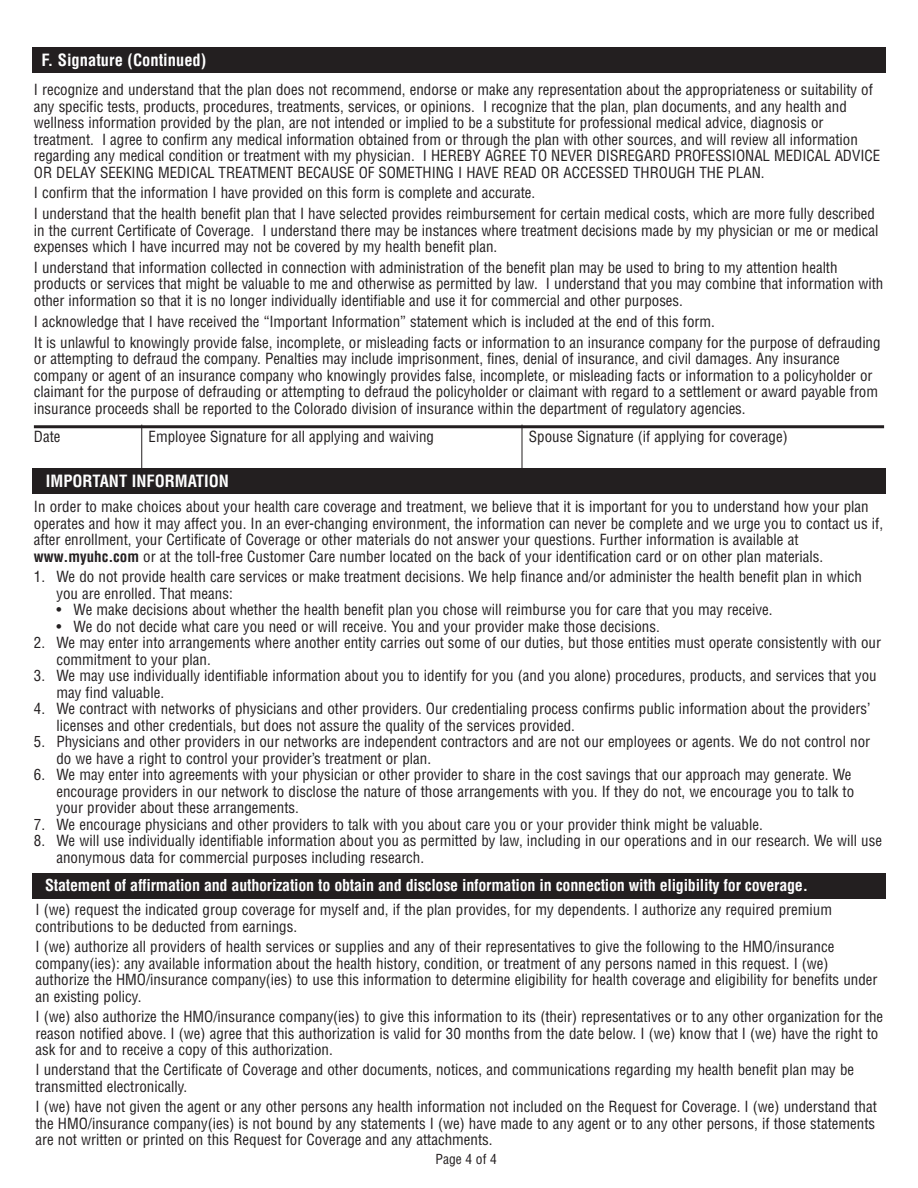
<style>
.page{position:relative;width:918px;height:1188px;background:#fff}
.page>*{position:absolute;margin:0;border:0;box-sizing:border-box;transform-origin:0 0}
.t1{font:700 condensed 16.5px "Helvetica";color:#fff}
.t2{font:700 condensed 16.05px "Helvetica";letter-spacing:-.015em;color:#fff}
.t3{font:condensed 15px/16.5px "Helvetica";color:#231f20}
.t4{font:condensed 13.5px "Helvetica";color:#231f20}
.s1{font-weight:700}
</style>
<div class="page">
<div style="left:32px;top:469px;width:854px;height:25px;background:#231f20"></div>
<div style="left:32px;top:873px;width:854px;height:25px;background:#231f20"></div>
<div style="left:32px;top:47px;width:854px;height:26px;background:#231f20"></div>
<hr style="left:34px;top:425px;width:850px;height:3px;background:#231f20">
<hr style="left:141px;top:425px;width:1px;height:44px;background:#231f20">
<hr style="left:522px;top:425px;width:1px;height:44px;background:#231f20">
<p class="t1" style="left:41px;top:54px;width:166px">F. Signature (Continued)</p>
<p class="t3" style="left:34px;top:83px;width:848px">I recognize and understand that the plan does not recommend, endorse or make any representation about the appropriateness or suitability of any specific tests, products, procedures, treatments, services, or opinions. I recognize that the plan, plan documents, and any health and wellness information provided by the plan, are not intended or implied to be a substitute for professional medical advice, diagnosis or treatment. I agree to confirm any medical information obtained from or through the plan with other sources, and will review all information regarding any medical condition or treatment with my physician. I HEREBY AGREE TO NEVER DISREGARD PROFESSIONAL MEDICAL ADVICE OR DELAY SEEKING MEDICAL TREATMENT BECAUSE OF SOMETHING I HAVE READ OR ACCESSED THROUGH THE PLAN.</p>
<p class="t3" style="left:34px;top:184px;width:843px;line-height:20.9px">I confirm that the information I have provided on this form is complete and accurate.<br>I understand that the health benefit plan that I have selected provides reimbursement for certain medical costs, which are more fully described</p>
<p class="t3" style="left:34px;top:223px;width:846px">in the current Certificate of Coverage. I understand there may be instances where treatment decisions made by my physician or me or medical expenses which I have incurred may not be covered by my health benefit plan.</p>
<p class="t3" style="left:34px;top:261px;width:851px">I understand that information collected in connection with administration of the benefit plan may be used to bring to my attention health products or services that might be valuable to me and otherwise as permitted by law. I understand that you may combine that information with other information so that it is no longer individually identifiable and use it for commercial and other purposes.</p>
<p class="t3" style="left:34px;top:312px;width:848px;line-height:20.9px">I acknowledge that I have received the “Important Information” statement which is included at the end of this form.<br>It is unlawful to knowingly provide false, incomplete, or misleading facts or information to an insurance company for the purpose of defrauding</p>
<p class="t3" style="left:34px;top:352px;width:846px">or attempting to defraud the company. Penalties may include imprisonment, fines, denial of insurance, and civil damages. Any insurance company or agent of an insurance company who knowingly provides false, incomplete, or misleading facts or information to a policyholder or claimant for the purpose of defrauding or attempting to defraud the policyholder or claimant with regard to a settlement or award payable from insurance proceeds shall be reported to the Colorado division of insurance within the department of regulatory agencies.</p>
<p class="t3" style="left:34px;top:430px;width:28px">Date</p>
<p class="t3" style="left:149px;top:430px;width:287px">Employee Signature for all applying and waiving</p>
<p class="t3" style="left:529px;top:430px;width:260px">Spouse Signature (if applying for coverage)</p>
<p class="t1" style="left:46px;top:475px;width:185px">IMPORTANT INFORMATION</p>
<p class="t3" style="left:34px;top:500px;width:851px">In order to make choices about your health care coverage and treatment, we believe that it is important for you to understand how your plan operates and how it may affect you. In an ever-changing environment, the information can never be complete and we urge you to contact us if, after enrollment, your Certificate of Coverage or other materials do not answer your questions. Further information is available at <span class="s1">www.myuhc.com</span> or at the toll-free Customer Care number located on the back of your identification card or on other plan materials.</p>
<p class="t3" style="left:56px;top:570px;width:807px;text-indent:-22px">1. We do not provide health care services or make treatment decisions. We help finance and/or administer the health benefit plan in which you are enrolled. That means:</p>
<p class="t3" style="left:56px;top:603px;width:718px">• We make decisions about whether the health benefit plan you chose will reimburse you for care that you may receive.</p>
<p class="t3" style="left:56px;top:619px;width:605px">• We do not decide what care you need or will receive. You and your provider make those decisions.</p>
<p class="t3" style="left:56px;top:636px;width:826px;text-indent:-23px">2. We may enter into arrangements where another entity carries out some of our duties, but those entities must operate consistently with our commitment to your plan.</p>
<p class="t3" style="left:56px;top:669px;width:822px;text-indent:-22px">3. We may use individually identifiable information about you to identify for you (and you alone) procedures, products, and services that you may find valuable.</p>
<p class="t3" style="left:56px;top:702px;width:815px;text-indent:-22px">4. We contract with networks of physicians and other providers. Our credentialing process confirms public information about the providers’ licenses and other credentials, but does not assure the quality of the services provided.</p>
<p class="t3" style="left:56px;top:735px;width:815px;text-indent:-22px">5. Physicians and other providers in our networks are independent contractors and are not our employees or agents. We do not control nor do we have a right to control your provider’s treatment or plan.</p>
<p class="t3" style="left:56px;top:768px;width:799px;text-indent:-22px">6. We may enter into agreements with your physician or other provider to share in the cost savings that our approach may generate. We encourage providers in our network to disclose the nature of those arrangements with you. If they do not, we encourage you to talk to your provider about these arrangements.</p>
<p class="t3" style="left:34px;top:817px;width:730px">7. We encourage physicians and other providers to talk with you about care you or your provider think might be valuable.</p>
<p class="t3" style="left:56px;top:834px;width:827px;text-indent:-23px">8. We will use individually identifiable information about you as permitted by law, including in our operations and in our research. We will use anonymous data for commercial purposes including research.</p>
<p class="t3" style="left:35px;top:903px;width:798px">I (we) request the indicated group coverage for myself and, if the plan provides, for my dependents. I authorize any required premium contributions to be deducted from earnings.</p>
<p class="t3" style="left:35px;top:940px;width:844px">I (we) authorize all providers of health services or supplies and any of their representatives to give the following to the HMO/insurance company(ies): any available information about the health history, condition, or treatment of any persons named in this request. I (we) authorize the HMO/insurance company(ies) to use this information to determine eligibility for health coverage and eligibility for benefits under an existing policy.</p>
<p class="t3" style="left:35px;top:1010px;width:849px">I (we) also authorize the HMO/insurance company(ies) to give this information to its (their) representatives or to any other organization for the reason notified above. I (we) agree that this authorization is valid for 30 months from the date below. I (we) know that I (we) have the right to ask for and to receive a copy of this authorization.</p>
<p class="t3" style="left:35px;top:1063px;width:820px">I understand that the Certificate of Coverage and other documents, notices, and communications regarding my health benefit plan may be transmitted electronically.</p>
<p class="t3" style="left:35px;top:1100px;width:843px;text-align:justify">I (we) have not given the agent or any other persons any health information not included on the Request for Coverage. I (we) understand that the HMO/insurance company(ies) is not bound by any statements I (we) have made to any agent or to any other persons, if those statements are not written or printed on this Request for Coverage and any attachments.</p>
<p class="t2" style="left:45px;top:879px;width:764px">Statement of affirmation and authorization to obtain and disclose information in connection with eligibility for coverage.</p>
<p class="t4" style="left:436px;top:1154px;width:63px">Page 4 of 4</p>
</div>
